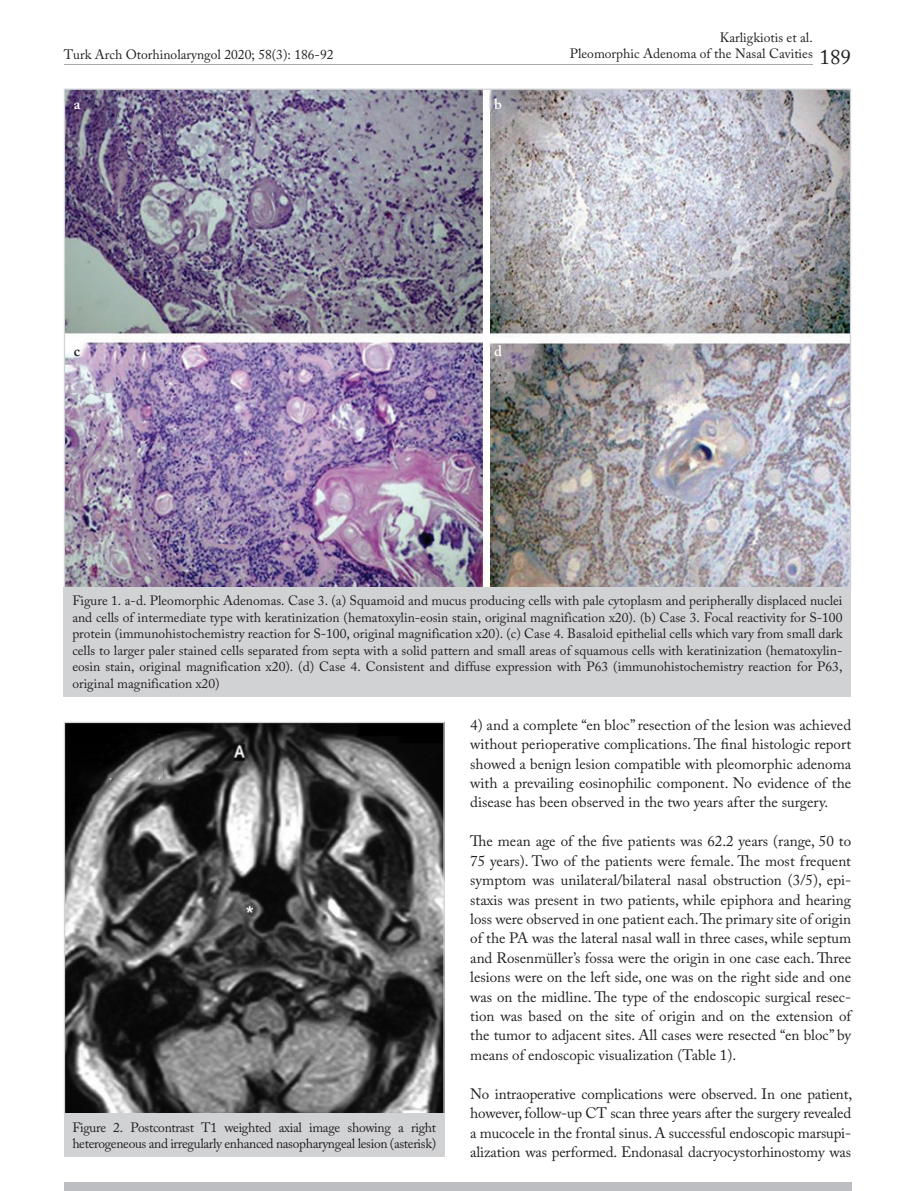
<style>
.page{position:relative;width:915px;height:1191px;background:#fff}
.page>*{position:absolute;margin:0;border:0;box-sizing:border-box;transform-origin:0 0}
.t1{font:21px "Adobe Caslon Pro";color:#231f20}
.t2{font:15px/19.4px "Adobe Caslon Pro";color:#231f20;text-align:justify}
.t3{font:600 15px "Adobe Caslon Pro";color:#fff}
.t4{font:600 15px "Adobe Caslon Pro";color:#231f20}
.t5{font:13.5px/16.5px "Adobe Caslon Pro";color:#231f20;text-align:justify}
.t6{font:13.5px/16.5px "Adobe Caslon Pro";letter-spacing:-.025em;color:#231f20}
</style>
<div class="page">
<div style="left:64px;top:1182px;width:786px;height:9px;background:#bdbec1"></div>
<img style="left:66px;top:91px;width:782px;height:496px">
<div style="left:64px;top:587px;width:786px;height:109px;background:#d1d2d4"></div>
<img style="left:66px;top:724px;width:376px;height:389px">
<div style="left:64px;top:1113px;width:380px;height:44px;background:#d1d2d4"></div>
<hr style="left:64px;top:64px;width:748px;height:1px;background:#a8a9ad">
<p class="t5" style="left:64px;top:46px;width:271px">Turk Arch Otorhinolaryngol 2020; 58(3): 186-92</p>
<p class="t3" style="left:74px;top:95px;width:8px">a</p>
<p class="t4" style="left:74px;top:342px;width:8px">c</p>
<p class="t3" style="left:494px;top:95px;width:9px">b</p>
<p class="t5" style="left:719px;top:29px;width:94px">Karligkiotis et al.</p>
<p class="t5" style="left:569px;top:45px;width:244px">Pleomorphic Adenoma of the Nasal Cavities</p>
<p class="t1" style="left:819px;top:44px;width:33px">189</p>
<p class="t3" style="left:494px;top:342px;width:9px">d</p>
<p class="t5" style="left:72px;top:592px;width:771px">Figure 1. a-d. Pleomorphic Adenomas. Case 3. (a) Squamoid and mucus producing cells with pale cytoplasm and peripherally displaced nuclei and cells of intermediate type with keratinization (hematoxylin-eosin stain, original magnification x20). (b) Case 3. Focal reactivity for S-100 protein (immunohistochemistry reaction for S-100, original magnification x20). (c) Case 4. Basaloid epithelial cells which vary from small dark cells to larger paler stained cells separated from septa with a solid pattern and small areas of squamous cells with keratinization (hematoxylin&shy;eosin stain, original magnification x20). (d) Case 4. Consistent and diffuse expression with P63 (immunohistochemistry reaction for P63, original magnification x20)</p>
<p class="t6" style="left:72px;top:1119px;width:365px">Figure 2. Postcontrast T1 weighted axial image showing a right heterogeneous and irregularly enhanced nasopharyngeal lesion (asterisk)</p>
<p class="t2" style="left:470px;top:715px;width:382px">4) and a complete “en bloc” resection of the lesion was achieved without perioperative complications. The final histologic report showed a benign lesion compatible with pleomorphic adenoma with a prevailing eosinophilic component. No evidence of the disease has been observed in the two years after the surgery.</p>
<p class="t2" style="left:470px;top:831px;width:382px">The mean age of the five patients was 62.2 years (range, 50 to 75 years). Two of the patients were female. The most frequent symptom was unilateral/bilateral nasal obstruction (3/5), epi&shy;staxis was present in two patients, while epiphora and hearing loss were observed in one patient each. The primary site of origin of the PA was the lateral nasal wall in three cases, while septum and Rosenmüller’s fossa were the origin in one case each. Three lesions were on the left side, one was on the right side and one was on the midline. The type of the endoscopic surgical resec&shy;tion was based on the site of origin and on the extension of the tumor to adjacent sites. All cases were resected “en bloc” by means of endoscopic visualization (Table 1).</p>
<p class="t2" style="left:470px;top:1083px;width:383px">No intraoperative complications were observed. In one patient, however, follow-up CT scan three years after the surgery revealed a mucocele in the frontal sinus. A successful endoscopic marsupi&shy;alization was performed. Endonasal dacryocystorhinostomy was</p>
</div>
